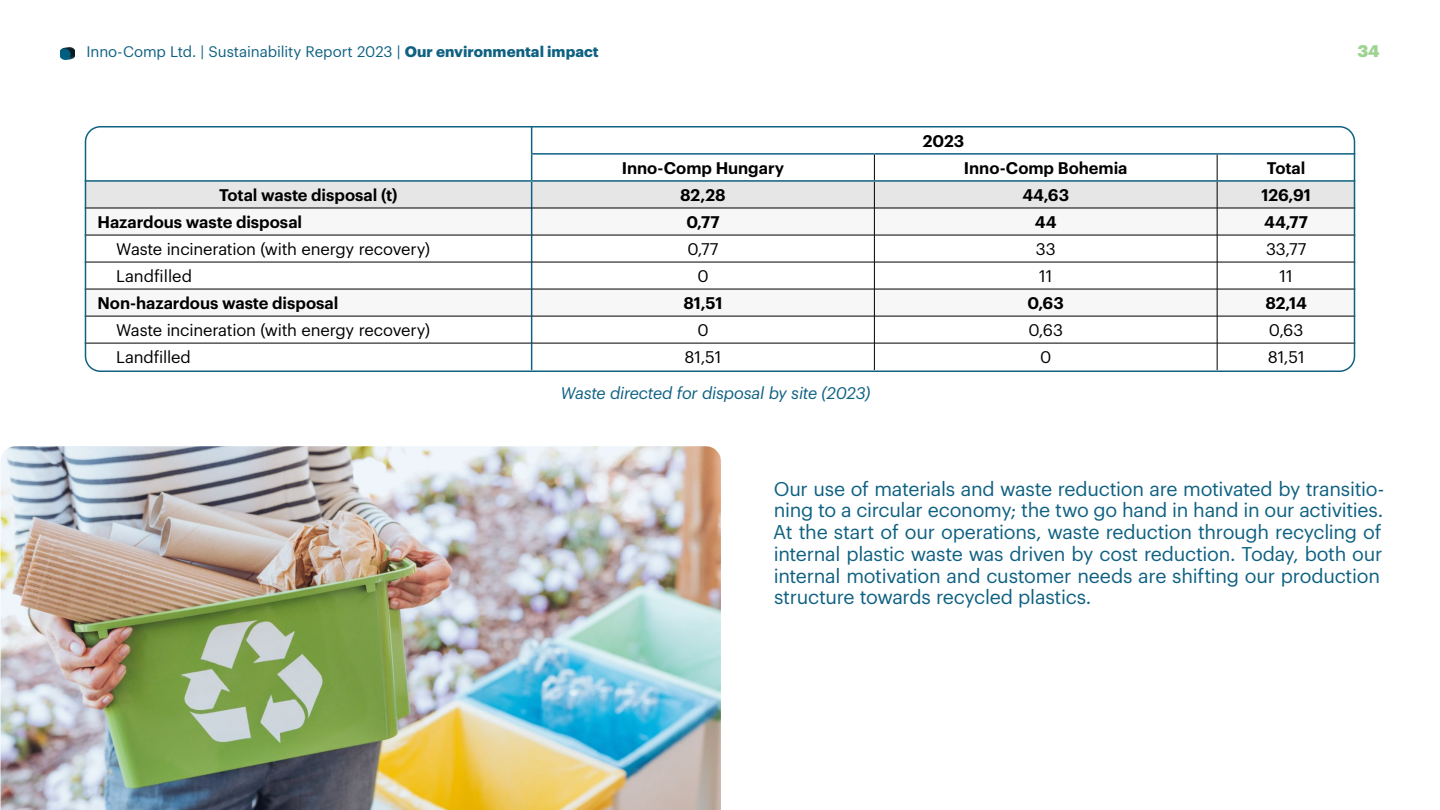
<style>
.page{position:relative;width:1440px;height:810px;background:#fff}
.page>*{position:absolute;margin:0;border:0;box-sizing:border-box;transform-origin:0 0}
.t1{font:19.5px/21.8px "Graphik";letter-spacing:-.015em;color:#0f6182}
.t2{font:600 16.5px "Graphik";letter-spacing:-.005em;color:#000}
.t3{font:16.5px "Graphik";letter-spacing:-.01em;color:#000}
.t4{font:italic 16.5px "Graphik";letter-spacing:-.015em;color:#0f6182}
.t5{font:900 16.5px "Graphik";color:#9ed392}
.t6{font:15px "Graphik";letter-spacing:-.005em;color:#0f6182}
.s1{font-weight:700}
</style>
<div class="page">
<img style="left:60px;top:47px;width:15px;height:13px">
<img style="left:1px;top:446px;width:720px;height:364px">
<svg style="left:85px;top:128px;width:1270px;height:242px"></svg>
<hr style="left:85px;top:180px;width:447px;height:2px;background:#0f6182">
<hr style="left:85px;top:208px;width:447px;height:1px;background:#000">
<div style="left:85px;top:126px;width:1270px;height:246px;border:2px solid #0f6182;border-radius:15px"></div>
<p class="t6" style="left:86px;top:41px;width:514px">Inno-Comp Ltd. | Sustainability Report 2023 | <span class="s1">Our environmental impact</span></p>
<p class="t2" style="left:923px;top:129px;width:43px">2023</p>
<p class="t2" style="left:622px;top:156px;width:164px">Inno-Comp Hungary</p>
<p class="t2" style="left:964px;top:156px;width:165px">Inno-Comp Bohemia</p>
<p class="t2" style="left:1267px;top:156px;width:40px">Total</p>
<p class="t2" style="left:219px;top:183px;width:180px">Total waste disposal (t)</p>
<p class="t2" style="left:680px;top:183px;width:47px">82,28</p>
<p class="t2" style="left:1022px;top:183px;width:48px">44,63</p>
<p class="t2" style="left:1261px;top:183px;width:51px">126,91</p>
<p class="t2" style="left:98px;top:210px;width:206px">Hazardous waste disposal</p>
<p class="t2" style="left:686px;top:210px;width:35px">0,77</p>
<p class="t2" style="left:1035px;top:210px;width:23px">44</p>
<p class="t2" style="left:1264px;top:210px;width:45px">44,77</p>
<p class="t3" style="left:116px;top:237px;width:315px">Waste incineration (with energy recovery)</p>
<p class="t3" style="left:687px;top:237px;width:33px">0,77</p>
<p class="t3" style="left:1036px;top:237px;width:21px">33</p>
<p class="t3" style="left:1266px;top:237px;width:42px">33,77</p>
<p class="t3" style="left:116px;top:264px;width:77px">Landfilled</p>
<p class="t3" style="left:697px;top:264px;width:13px">0</p>
<p class="t3" style="left:1039px;top:264px;width:15px">11</p>
<p class="t3" style="left:1280px;top:264px;width:15px">11</p>
<p class="t2" style="left:97px;top:291px;width:242px">Non-hazardous waste disposal</p>
<p class="t2" style="left:683px;top:291px;width:41px">81,51</p>
<p class="t2" style="left:1028px;top:291px;width:38px">0,63</p>
<p class="t2" style="left:1265px;top:291px;width:43px">82,14</p>
<p class="t3" style="left:116px;top:318px;width:315px">Waste incineration (with energy recovery)</p>
<p class="t3" style="left:697px;top:318px;width:13px">0</p>
<p class="t3" style="left:1029px;top:318px;width:36px">0,63</p>
<p class="t3" style="left:1269px;top:318px;width:36px">0,63</p>
<p class="t3" style="left:116px;top:345px;width:76px">Landfilled</p>
<p class="t3" style="left:685px;top:345px;width:38px">81,51</p>
<p class="t3" style="left:1040px;top:345px;width:13px">0</p>
<p class="t3" style="left:1268px;top:345px;width:38px">81,51</p>
<p class="t4" style="left:561px;top:381px;width:311px">Waste directed for disposal by site (2023)</p>
<p class="t5" style="left:1357px;top:38px;width:24px">34</p>
<p class="t1" style="left:773px;top:476px;width:613px">Our use of materials and waste reduction are motivated by transitio&shy;ning to a circular economy; the two go hand in hand in our activities.<br>At the start of our operations, waste reduction through recycling of internal plastic waste was driven by cost reduction. Today, both our internal motivation and customer needs are shifting our production structure towards recycled plastics.</p>
</div>
